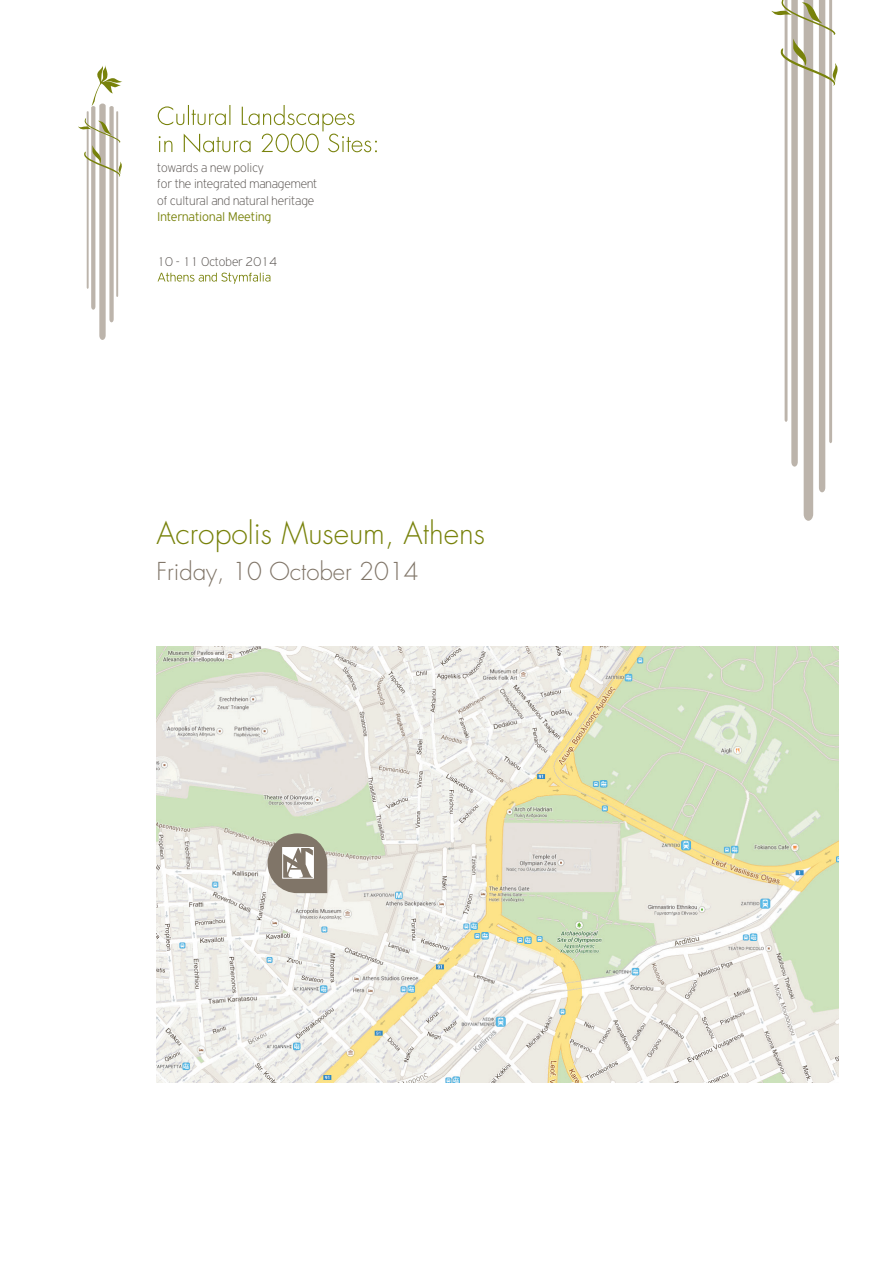
<style>
.page{position:relative;width:893px;height:1263px;background:#fff}
.page>*{position:absolute;margin:0;border:0;box-sizing:border-box;transform-origin:0 0}
.t1{font:300 30px "PF Futura Neu";color:#78820b}
.t2{font:300 24px "PF Futura Neu";color:#807568}
.t3{font:100 13.5px/16.5px "PF Highway Gothic";color:#57524f}
.t4{font:300 13.5px "PF Highway Gothic";color:#78820b}
</style>
<div class="page">
<svg style="left:771px;top:0;width:67px;height:521px"></svg>
<img style="left:156px;top:646px;width:683px;height:436px">
<svg style="left:268px;top:833px;width:59px;height:60px;background:#9d988a"></svg>
<div style="left:283px;top:847px;width:30px;height:31px;border:1px solid #fff"></div>
<svg style="left:158px;top:105px;width:219px;height:48px"></svg>
<svg style="left:158px;top:273px;width:112px;height:11px"></svg>
<svg style="left:78px;top:65px;width:44px;height:275px"></svg>
<p class="t3" style="left:157px;top:159px;width:161px">towards a new policy<br>for the integrated management of cultural and natural heritage</p>
<p class="t4" style="left:157px;top:210px;width:116px">International Meeting</p>
<p class="t3" style="left:157px;top:253px;width:121px">10 - 11 October 2014</p>
<h1 class="t1" style="left:156px;top:513px;width:330px">Acropolis Museum, Athens</h1>
<h2 class="t2" style="left:156px;top:556px;width:264px">Friday, 10 October 2014</h2>
</div>
